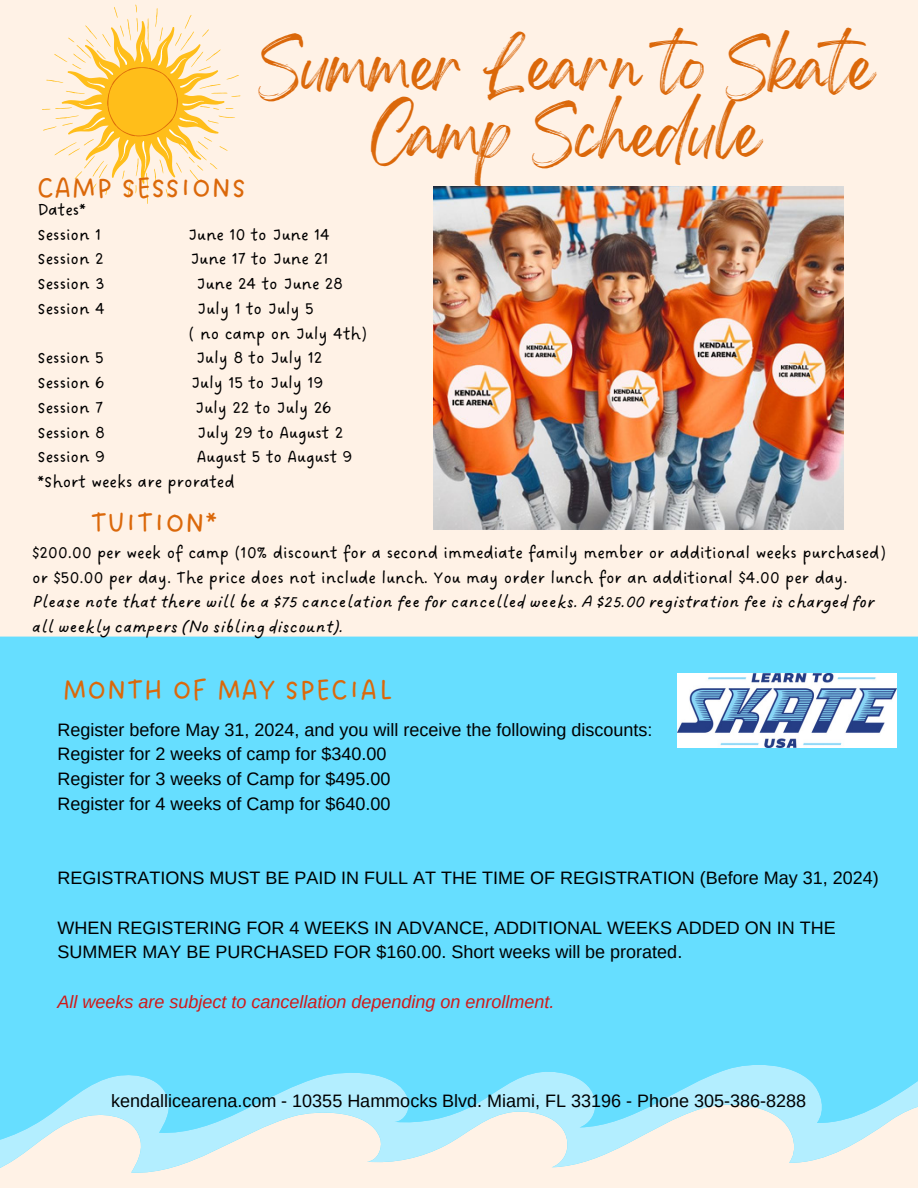
<style>
.page{position:relative;width:918px;height:1188px;background:#fff2e6}
.page>*{position:absolute;margin:0;border:0;box-sizing:border-box;transform-origin:0 0}
.t1{font:48.45px/67.5px "Gellatio";color:#db680a;text-align:center}
.t2{font:31.05px "DO Sans Regular";color:#db680a}
.t3{font:18px/24.8px "DO Sans Regular";color:#000}
.t4{font:18px/24.8px "Arimo";color:#000}
.t5{font:18px/24.8px "DO Sans Slanted";color:#000}
.t6{font:italic 18px "Arimo";color:#cf1a1a}
</style>
<div class="page">
<svg style="left:0;top:1148px;width:846px;height:25px"></svg>
<svg style="left:0;top:637px;width:918px;height:511px;background:#70dffe"></svg>
<svg style="left:42px;top:4px;width:199px;height:200px"></svg>
<img style="left:677px;top:674px;width:220px;height:73px">
<img style="left:434px;top:186px;width:409px;height:344px">
<p class="t2" style="left:36px;top:170px;width:211px">CAMP SESSIONS</p>
<p class="t1" style="left:258px;top:49px;width:621px">Summer Learn to Skate<br>Camp Schedule</p>
<h2 class="t3" style="left:37px;top:198px;width:50px">Dates*</h2>
<p class="t3" style="left:37px;top:223px;width:65px">Session 1</p>
<p class="t3" style="left:188px;top:223px;width:144px">June 10 to June 14</p>
<p class="t3" style="left:37px;top:248px;width:68px">Session 2</p>
<p class="t3" style="left:190px;top:248px;width:140px">June 17 to June 21</p>
<p class="t3" style="left:37px;top:272px;width:69px">Session 3</p>
<p class="t3" style="left:196px;top:272px;width:148px">June 24 to June 28</p>
<p class="t3" style="left:37px;top:297px;width:69px">Session 4</p>
<p class="t3" style="left:197px;top:297px;width:118px">July 1 to July 5</p>
<p class="t3" style="left:189px;top:322px;width:180px">( no camp on July 4th)</p>
<p class="t3" style="left:37px;top:347px;width:68px">Session 5</p>
<p class="t3" style="left:196px;top:347px;width:128px">July 8 to July 12</p>
<p class="t3" style="left:37px;top:371px;width:68px">Session 6</p>
<p class="t3" style="left:191px;top:371px;width:134px">July 15 to July 19</p>
<p class="t3" style="left:37px;top:396px;width:67px">Session 7</p>
<p class="t3" style="left:195px;top:396px;width:138px">July 22 to July 26</p>
<p class="t3" style="left:37px;top:421px;width:69px">Session 8</p>
<p class="t3" style="left:197px;top:421px;width:148px">July 29 to August 2</p>
<p class="t3" style="left:37px;top:446px;width:69px">Session 9</p>
<p class="t3" style="left:197px;top:446px;width:157px">August 5 to August 9</p>
<p class="t3" style="left:37px;top:470px;width:199px">*Short weeks are prorated</p>
<h1 class="t2" style="left:91px;top:505px;width:128px">TUITION*</h1>
<p class="t3" style="left:32px;top:541px;width:855px">$200.00 per week of camp (10% discount for a second immediate family member or additional weeks purchased) or $50.00 per day. The price does not include lunch. You may order lunch for an additional $4.00 per day.</p>
<p class="t5" style="left:32px;top:590px;width:844px">Please note that there will be a $75 cancelation fee for cancelled weeks. A $25.00 registration fee is charged for all weekly campers (No sibling discount).</p>
<p class="t2" style="left:62px;top:672px;width:333px">MONTH OF MAY SPECIAL</p>
<h2 class="t4" style="left:58px;top:717px;width:596px">Register before May 31, 2024, and you will receive the following discounts:</h2>
<p class="t4" style="left:58px;top:742px;width:330px">Register for 2 weeks of camp for $340.00</p>
<p class="t4" style="left:58px;top:767px;width:334px">Register for 3 weeks of Camp for $495.00</p>
<p class="t4" style="left:58px;top:791px;width:334px">Register for 4 weeks of Camp for $640.00</p>
<p class="t4" style="left:58px;top:866px;width:823px">REGISTRATIONS MUST BE PAID IN FULL AT THE TIME OF REGISTRATION (Before May 31, 2024)</p>
<p class="t4" style="left:58px;top:915px;width:780px">WHEN REGISTERING FOR 4 WEEKS IN ADVANCE, ADDITIONAL WEEKS ADDED ON IN THE<br>SUMMER MAY BE PURCHASED FOR $160.00. Short weeks will be prorated.</p>
<p class="t6" style="left:58px;top:992px;width:498px">All weeks are subject to cancellation depending on enrollment.</p>
<p class="t4" style="left:111px;top:1088px;width:696px">kendallicearena.com - 10355 Hammocks Blvd. Miami, FL 33196 - Phone 305-386-8288</p>
</div>
